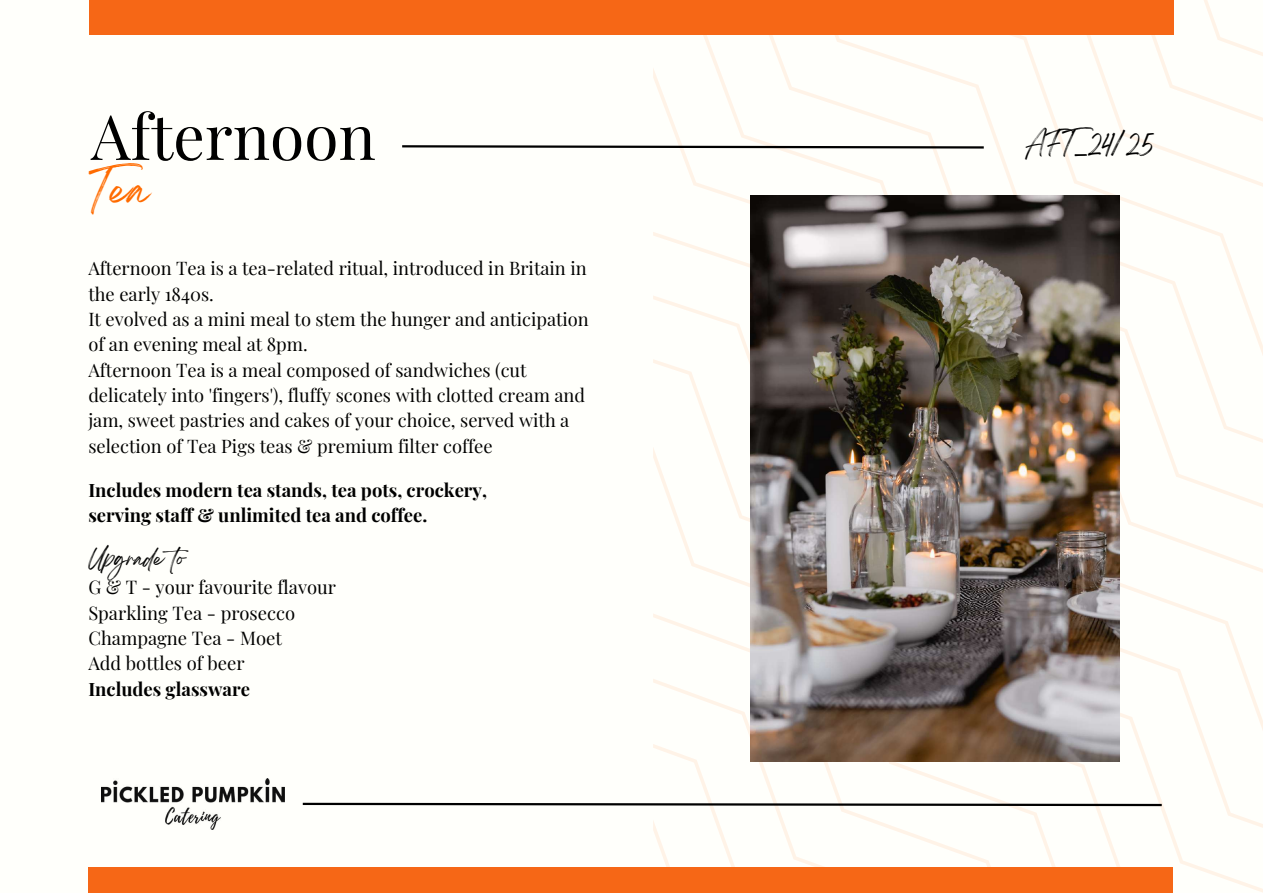
<style>
.page{position:relative;width:1263px;height:893px;background:#fffffb}
.page>*{position:absolute;margin:0;border:0;box-sizing:border-box;transform-origin:0 0}
.t1{font:62.47px "Playfair Display";color:#000}
.t2{font:37.5px "Breathing";color:#ff6b00}
.t3{font:21.75px "Breathing";color:#000}
.t4{font:700 18.38px/25.3px "Playfair Display";color:#000}
.t5{font:18.38px/25.3px "Playfair Display";color:#000}
.t6{font:18.38px "Breathing";color:#000}
.t7{font:18.3px/25.3px "Playfair Display";color:#000}
</style>
<div class="page">
<svg style="left:653px;top:67px;width:610px;height:165px"></svg>
<svg style="left:653px;top:295px;width:610px;height:597px"></svg>
<svg style="left:653px;top:359px;width:480px;height:385px"></svg>
<svg style="left:653px;top:446px;width:98px;height:167px"></svg>
<svg style="left:653px;top:613px;width:98px;height:65px"></svg>
<svg style="left:653px;top:678px;width:98px;height:66px"></svg>
<img style="left:751px;top:195px;width:368px;height:549px">
<svg style="left:402px;top:144px;width:584px;height:6px"></svg>
<svg style="left:302px;top:744px;width:862px;height:123px"></svg>
<img style="left:101px;top:779px;width:183px;height:50px">
<div style="left:88px;top:867px;width:1085px;height:26px;background:#f66716"></div>
<div style="left:89px;top:0;width:1085px;height:34px;background:#f66716"></div>
<h1 class="t1" style="left:91px;top:92px;width:286px">Afternoon</h1>
<h2 class="t2" style="left:89px;top:178px;width:62px">Te a</h2>
<p class="t7" style="left:88px;top:255px;width:502px">Afternoon Tea is a tea-related ritual, introduced in Britain in the early 1840s.<br>It evolved as a mini meal to stem the hunger and anticipation of an evening meal at 8pm.<br>Afternoon Tea is a meal composed of sandwiches (cut delicately into 'fingers'), fluffy scones with clotted cream and jam, sweet pastries and cakes of your choice, served with a selection of Tea Pigs teas &amp; premium filter coffee</p>
<p class="t4" style="left:88px;top:476px;width:400px">Includes modern tea stands, tea pots, crockery, serving staff &amp; unlimited tea and coffee.</p>
<p class="t6" style="left:88px;top:553px;width:110px">Upgrade to</p>
<p class="t5" style="left:88px;top:574px;width:249px">G &amp; T - your favourite flavour<br>Sparkling Tea - prosecco<br>Champagne Tea - Moet<br>Add bottles of beer</p>
<p class="t4" style="left:88px;top:675px;width:163px">Includes glassware</p>
<p class="t3" style="left:1026px;top:136px;width:128px">AFT_24/25</p>
</div>
